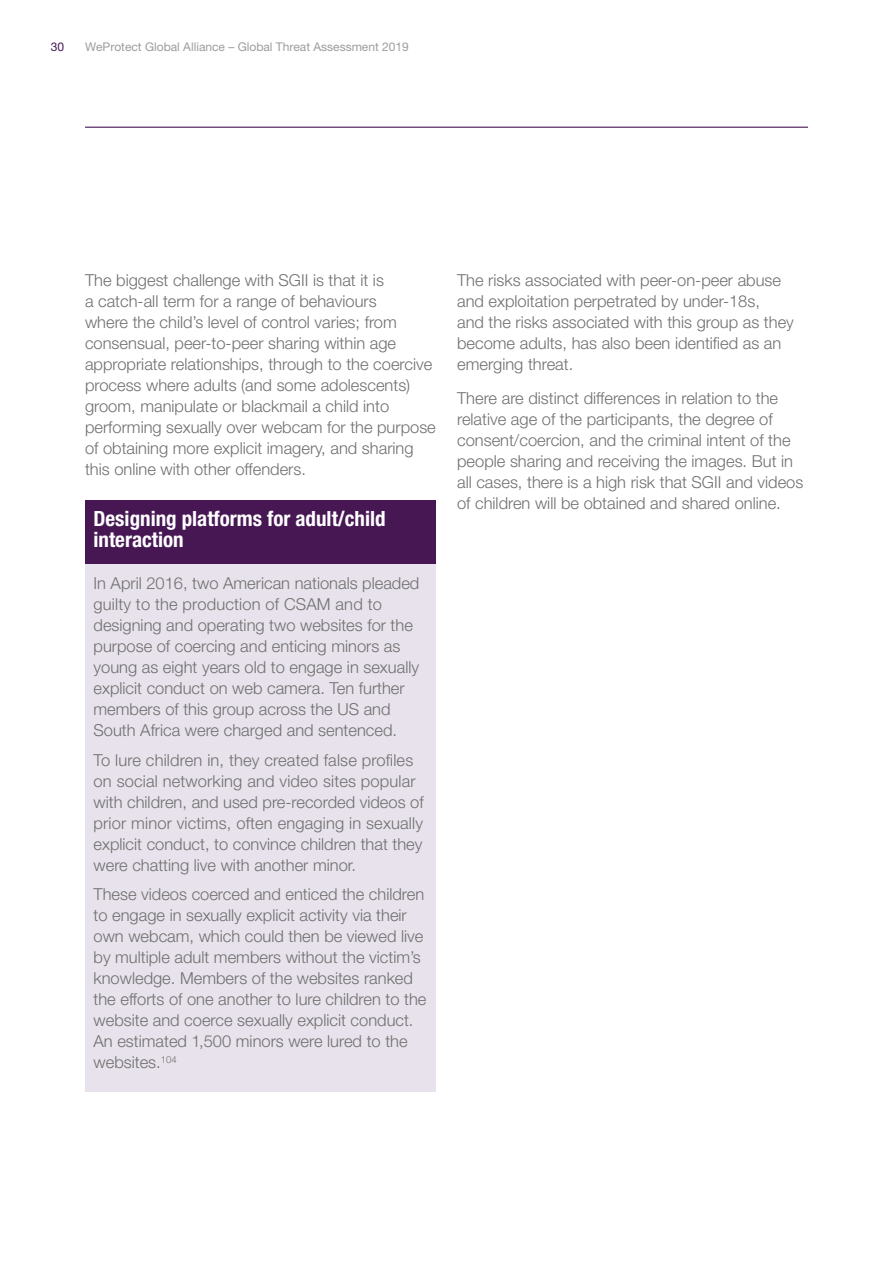
<style>
.page{position:relative;width:893px;height:1263px;background:#fff}
.page>*{position:absolute;margin:0;border:0;box-sizing:border-box;transform-origin:0 0}
.t1{font:700 condensed 21px/21px "Helvetica Neue LT Pro";color:#fff}
.t2{font:300 16.5px/21px "Helvetica Neue LT Pro";color:#70706f}
.t3{font:12px "Helvetica Neue LT Pro";color:#9d9d9d}
.t4{font:12px "Helvetica Neue LT Pro";color:#471754}
</style>
<div class="page">
<div style="left:85px;top:500px;width:351px;height:66px;background:#471754"></div>
<div style="left:85px;top:565px;width:351px;height:195px;background:#e7e2ec"></div>
<div style="left:85px;top:741px;width:351px;height:153px;background:#e7e2ec"></div>
<div style="left:85px;top:876px;width:351px;height:216px;background:#e7e2ec"></div>
<hr style="left:85px;top:127px;width:723px;height:1px;background:#471754">
<p class="t4" style="left:51px;top:40px;width:15px">30</p>
<p class="t3" style="left:85px;top:40px;width:325px">WeProtect Global Alliance – Global Threat Assessment 2019</p>
<p class="t2" style="left:85px;top:269px;width:352px">The biggest challenge with SGII is that it is<br>a catch-all term for a range of behaviours<br>where the child’s level of control varies; from consensual, peer-to-peer sharing within age appropriate relationships, through to the coercive process where adults (and some adolescents) groom, manipulate or blackmail a child into performing sexually over webcam for the purpose of obtaining more explicit imagery, and sharing this online with other offenders.</p>
<p class="t1" style="left:94px;top:508px;width:294px">Designing platforms for adult/child interaction</p>
<p class="t2" style="left:94px;top:572px;width:327px">In April 2016, two American nationals pleaded guilty to the production of CSAM and to designing and operating two websites for the purpose of coercing and enticing minors as young as eight years old to engage in sexually explicit conduct on web camera. Ten further members of this group across the US and South Africa were charged and sentenced.</p>
<p class="t2" style="left:94px;top:749px;width:332px">To lure children in, they created false profiles on social networking and video sites popular with children, and used pre-recorded videos of prior minor victims, often engaging in sexually explicit conduct, to convince children that they were chatting live with another minor.</p>
<p class="t2" style="left:94px;top:883px;width:334px">These videos coerced and enticed the children to engage in sexually explicit activity via their own webcam, which could then be viewed live by multiple adult members without the victim’s knowledge. Members of the websites ranked the efforts of one another to lure children to the website and coerce sexually explicit conduct.<br>An estimated 1,500 minors were lured to the websites.<sup>104</sup></p>
<p class="t2" style="left:457px;top:269px;width:338px">The risks associated with peer-on-peer abuse and exploitation perpetrated by under-18s,<br>and the risks associated with this group as they become adults, has also been identified as an emerging threat.</p>
<p class="t2" style="left:457px;top:387px;width:348px">There are distinct differences in relation to the relative age of the participants, the degree of consent/coercion, and the criminal intent of the people sharing and receiving the images. But in all cases, there is a high risk that SGII and videos of children will be obtained and shared online.</p>
</div>
